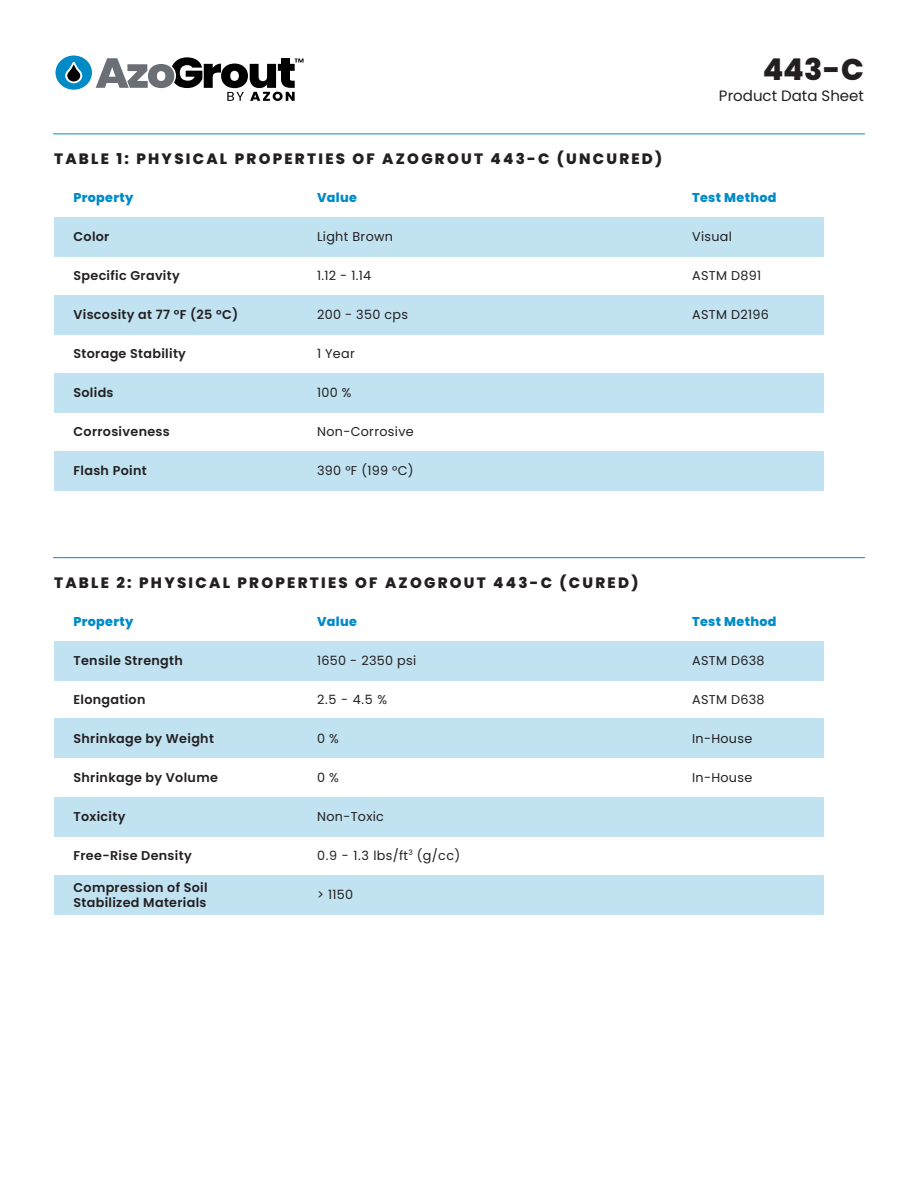
<style>
.page{position:relative;width:918px;height:1188px;background:#fff}
.page>*{position:absolute;margin:0;border:0;box-sizing:border-box;transform-origin:0 0}
.t1{font:800 30px "Poppins";color:#231f20}
.t2{font:800 15px "Poppins";letter-spacing:.15em;color:#231f20}
.t3{font:15px "Poppins";color:#231f20}
.t4{font:600 12.75px/15px "Poppins";letter-spacing:.025em;color:#231f20}
.t5{font:12.75px "Poppins";letter-spacing:.025em;color:#231f20}
.t6{font:800 12.75px "Poppins";letter-spacing:.025em;color:#008bc7}
</style>
<div class="page">
<svg style="left:56px;top:56px;width:247px;height:45px"></svg>
<div style="left:54px;top:218px;width:770px;height:39px;background:#c0e2f1"></div>
<div style="left:54px;top:295px;width:770px;height:39px;background:#c0e2f1"></div>
<div style="left:54px;top:373px;width:770px;height:39px;background:#c0e2f1"></div>
<div style="left:54px;top:451px;width:770px;height:39px;background:#c0e2f1"></div>
<hr style="left:53px;top:134px;width:812px;height:1px;background:#008bc7">
<div style="left:54px;top:641px;width:770px;height:39px;background:#c0e2f1"></div>
<div style="left:54px;top:719px;width:770px;height:39px;background:#c0e2f1"></div>
<div style="left:54px;top:797px;width:770px;height:39px;background:#c0e2f1"></div>
<div style="left:54px;top:875px;width:770px;height:39px;background:#c0e2f1"></div>
<hr style="left:53px;top:557px;width:812px;height:1px;background:#008bc7">
<p class="t2" style="left:54px;top:150px;width:610px">TABLE 1: PHYSICAL PROPERTIES OF AZOGROUT 443-C (UNCURED)</p>
<p class="t6" style="left:73px;top:190px;width:62px">Property</p>
<p class="t4" style="left:73px;top:229px;width:38px">Color</p>
<p class="t4" style="left:73px;top:268px;width:108px">Specific Gravity</p>
<p class="t4" style="left:73px;top:307px;width:166px">Viscosity at 77 °F (25 °C)</p>
<p class="t4" style="left:73px;top:346px;width:114px">Storage Stability</p>
<p class="t4" style="left:73px;top:385px;width:42px">Solids</p>
<p class="t4" style="left:73px;top:424px;width:98px">Corrosiveness</p>
<p class="t4" style="left:73px;top:463px;width:75px">Flash Point</p>
<p class="t6" style="left:317px;top:190px;width:41px">Value</p>
<p class="t5" style="left:317px;top:229px;width:78px">Light Brown</p>
<p class="t5" style="left:317px;top:268px;width:56px">1.12 - 1.14</p>
<p class="t5" style="left:317px;top:307px;width:92px">200 - 350 cps</p>
<p class="t5" style="left:317px;top:346px;width:39px">1 Year</p>
<p class="t5" style="left:317px;top:385px;width:36px">100 %</p>
<p class="t5" style="left:317px;top:424px;width:98px">Non-Corrosive</p>
<p class="t5" style="left:317px;top:463px;width:98px">390 °F (199 °C)</p>
<h1 class="t1" style="left:763px;top:52px;width:103px">443-C</h1>
<p class="t3" style="left:719px;top:87px;width:147px">Product Data Sheet</p>
<p class="t6" style="left:692px;top:190px;width:86px">Test Method</p>
<p class="t5" style="left:692px;top:229px;width:41px">Visual</p>
<p class="t5" style="left:692px;top:268px;width:71px">ASTM D891</p>
<p class="t5" style="left:692px;top:307px;width:78px">ASTM D2196</p>
<p class="t2" style="left:54px;top:574px;width:586px">TABLE 2: PHYSICAL PROPERTIES OF AZOGROUT 443-C (CURED)</p>
<p class="t6" style="left:73px;top:614px;width:62px">Property</p>
<p class="t4" style="left:73px;top:653px;width:111px">Tensile Strength</p>
<p class="t4" style="left:73px;top:692px;width:74px">Elongation</p>
<p class="t4" style="left:73px;top:731px;width:142px">Shrinkage by Weight</p>
<p class="t4" style="left:73px;top:770px;width:146px">Shrinkage by Volume</p>
<p class="t4" style="left:73px;top:809px;width:54px">Toxicity</p>
<p class="t4" style="left:73px;top:848px;width:120px">Free-Rise Density</p>
<p class="t4" style="left:73px;top:880px;width:136px">Compression of Soil<br>Stabilized Materials</p>
<p class="t6" style="left:317px;top:614px;width:41px">Value</p>
<p class="t5" style="left:317px;top:653px;width:101px">1650 - 2350 psi</p>
<p class="t5" style="left:317px;top:692px;width:72px">2.5 - 4.5 %</p>
<p class="t5" style="left:317px;top:731px;width:23px">0 %</p>
<p class="t5" style="left:317px;top:770px;width:23px">0 %</p>
<p class="t5" style="left:317px;top:809px;width:68px">Non-Toxic</p>
<p class="t5" style="left:317px;top:848px;width:145px">0.9 - 1.3 lbs/ft<sup>3</sup> (g/cc)</p>
<p class="t5" style="left:317px;top:887px;width:38px">&gt; 1150</p>
<p class="t6" style="left:692px;top:614px;width:86px">Test Method</p>
<p class="t5" style="left:692px;top:653px;width:74px">ASTM D638</p>
<p class="t5" style="left:692px;top:692px;width:74px">ASTM D638</p>
<p class="t5" style="left:692px;top:731px;width:62px">In-House</p>
<p class="t5" style="left:692px;top:770px;width:62px">In-House</p>
</div>
